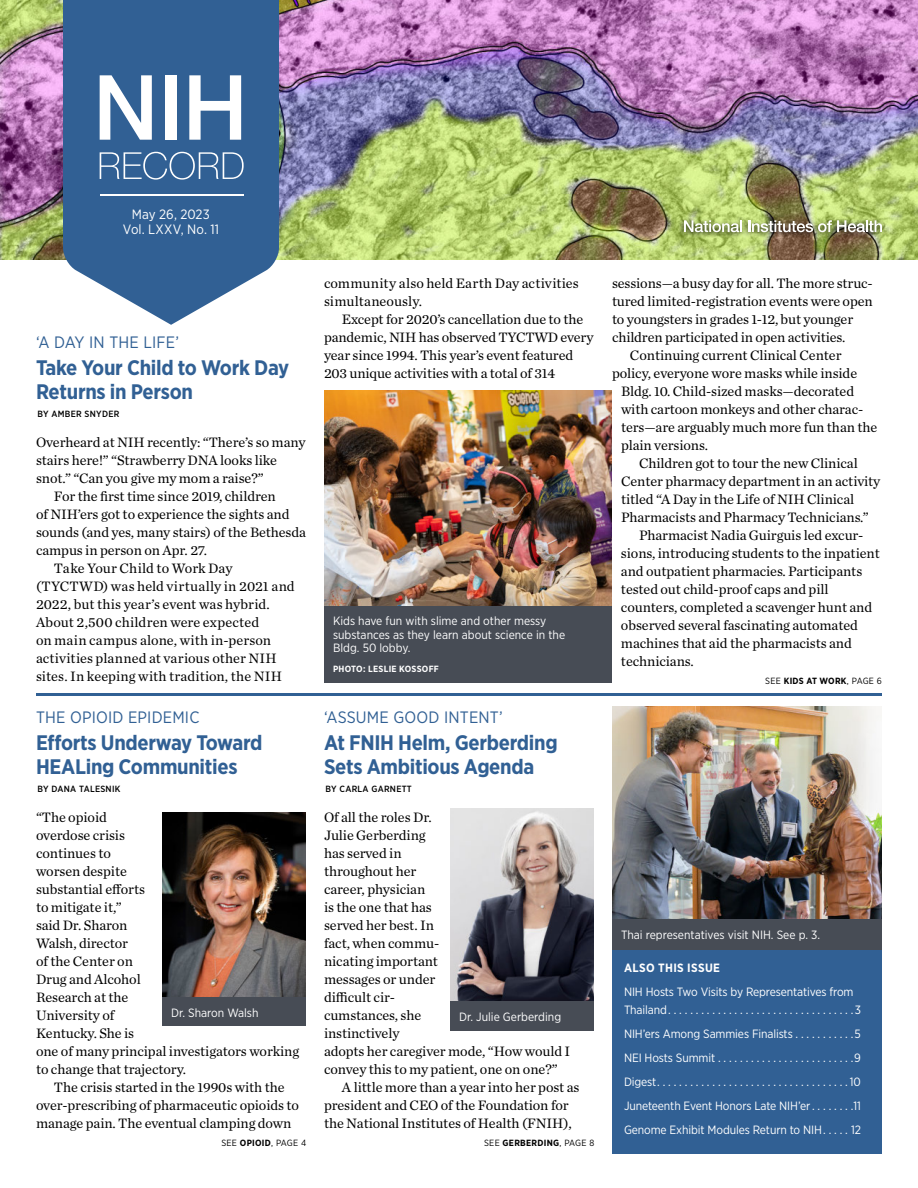
<style>
.page{position:relative;width:918px;height:1188px;background:#fff}
.page>*{position:absolute;margin:0;border:0;box-sizing:border-box;transform-origin:0 0}
.Head_1_Feature_Story{font:700 21px/24px "Gotham Narrow";letter-spacing:-.015em;color:#316094}
.Kicker_1_positive{font:16.5px "Gotham Narrow";letter-spacing:.01em;color:#316094}
.Body_1{font:14.25px/18px "Chronicle Text G1";letter-spacing:-.005em;color:#000}
.Body_1_paragraph_1{font:14.25px/18px "Chronicle Text G1";letter-spacing:-.005em;color:#000}
.Body_2__Briefs_and_S{font:13.5px "Gotham Narrow";letter-spacing:.005em;color:#fff}
.Photo_caption_revers{font:12px/13.5px "Gotham Narrow";letter-spacing:-.01em;color:#fff}
.t1{font:700 12px "Gotham Narrow";letter-spacing:.03em;color:#fff}
.Byline{font:500 9px "Gotham Narrow";letter-spacing:.03em;color:#000}
.Page_jump{font:700 9px "Gotham Narrow";letter-spacing:.03em;color:#000}
.Photo_credit_reverse{font:700 9px "Gotham Narrow";letter-spacing:.03em;color:#fff}
.Page_jump-2{font:9px "Gotham Narrow";letter-spacing:.03em;color:#000}
.s1{font-weight:700}
.s2{font-weight:400}
</style>
<div class="page">
<img style="left:0;top:0;width:918px;height:259px">
<img style="left:324px;top:390px;width:288px;height:217px">
<hr style="left:36px;top:693px;width:846px;height:3px;background:#316094">
<svg style="left:63px;top:0;width:216px;height:325px;background:#4972a0"></svg>
<svg style="left:100px;top:75px;width:52px;height:65px"></svg>
<div style="left:165px;top:75px;width:11px;height:65px;background:#fff"></div>
<svg style="left:189px;top:75px;width:52px;height:65px"></svg>
<svg style="left:100px;top:152px;width:144px;height:28px;background:#557ba6"></svg>
<hr style="left:100px;top:194px;width:144px;height:2px;background:#fff">
<img style="left:612px;top:706px;width:270px;height:214px">
<div style="left:612px;top:949px;width:270px;height:205px;background:#316094"></div>
<div style="left:612px;top:920px;width:270px;height:30px;background:#474c55"></div>
<div style="left:678px;top:216px;width:208px;height:23px;background:#000;opacity:.75"></div>
<svg style="left:684px;top:220px;width:58px;height:12px"></svg>
<svg style="left:748px;top:220px;width:134px;height:12px"></svg>
<img style="left:162px;top:813px;width:144px;height:185px">
<div style="left:162px;top:998px;width:144px;height:28px;background:#474c55"></div>
<img style="left:450px;top:808px;width:144px;height:193px">
<div style="left:450px;top:1001px;width:144px;height:29px;background:#474c55"></div>
<div style="left:324px;top:607px;width:288px;height:76px;background:#474c55"></div>
<p class="Body_2__Briefs_and_S" style="left:132px;top:206px;width:80px">May 26, 2023</p>
<p class="Body_2__Briefs_and_S" style="left:123px;top:221px;width:98px">Vol. LXXV, No. 11</p>
<p class="Kicker_1_positive" style="left:36px;top:332px;width:145px">‘A DAY IN THE LIFE’</p>
<p class="Head_1_Feature_Story" style="left:36px;top:355px;width:255px">Take Your Child to Work Day<br>Returns in Person</p>
<p class="Byline" style="left:38px;top:408px;width:83px">BY AMBER SNYDER</p>
<p class="Body_1_paragraph_1" style="left:36px;top:432px;width:271px">Overheard at NIH recently: “There’s so many stairs here!” “Strawberry DNA looks like snot.” “Can you give my mom a raise?”</p>
<p class="Body_1" style="left:36px;top:486px;width:271px;text-indent:18px">For the first time since 2019, children<br>of NIH’ers got to experience the sights and sounds (and yes, many stairs) of the Bethesda campus in person on Apr. 27.</p>
<p class="Body_1" style="left:36px;top:558px;width:260px;text-indent:18px">Take Your Child to Work Day (TYCTWD) was held virtually in 2021 and 2022, but this year’s event was hybrid.<br>About 2,500 children were expected<br>on main campus alone, with in-person activities planned at various other NIH sites. In keeping with tradition, the NIH</p>
<p class="Body_1" style="left:324px;top:273px;width:256px">community also held Earth Day activities simultaneously.</p>
<p class="Body_1" style="left:324px;top:309px;width:271px;text-indent:18px">Except for 2020’s cancellation due to the pandemic, NIH has observed TYCTWD every year since 1994. This year’s event featured 203 unique activities with a total of 314</p>
<p class="Photo_caption_revers" style="left:333px;top:614px;width:234px">Kids have fun with slime and other messy substances as they learn about science in the<br>Bldg. 50 lobby.</p>
<p class="Photo_credit_reverse" style="left:333px;top:663px;width:107px">PHOTO: LESLIE KOSSOFF</p>
<p class="Kicker_1_positive" style="left:36px;top:707px;width:165px">THE OPIOID EPIDEMIC</p>
<p class="Head_1_Feature_Story" style="left:36px;top:730px;width:228px">Efforts Underway Toward<br>HEALing Communities</p>
<p class="Byline" style="left:38px;top:783px;width:84px">BY DANA TALESNIK</p>
<p class="Body_1_paragraph_1" style="left:36px;top:807px;width:265px">“The opioid<br>overdose crisis<br>continues to<br>worsen despite<br>substantial efforts<br>to mitigate it,”<br>said Dr. Sharon<br>Walsh, director<br>of the Center on<br>Drug and Alcohol<br>Research at the<br>University of<br>Kentucky. She is<br>one of many principal investigators working to change that trajectory.</p>
<p class="Body_1" style="left:36px;top:1077px;width:265px;text-align:center">The crisis started in the 1990s with the over-prescribing of pharmaceutic opioids to manage pain. The eventual clamping down</p>
<p class="Kicker_1_positive" style="left:324px;top:707px;width:180px">‘ASSUME GOOD INTENT’</p>
<p class="Head_1_Feature_Story" style="left:324px;top:730px;width:235px">At FNIH Helm, Gerberding<br>Sets Ambitious Agenda</p>
<p class="Byline" style="left:326px;top:783px;width:88px">BY CARLA GARNETT</p>
<p class="Body_1_paragraph_1" style="left:324px;top:807px;width:248px">Of all the roles Dr.<br>Julie Gerberding<br>has served in<br>throughout her<br>career, physician<br>is the one that has<br>served her best. In<br>fact, when commu-<br>nicating important<br>messages or under<br>difficult cir-<br>cumstances, she<br>instinctively<br>adopts her caregiver mode, “How would I convey this to my patient, one on one?”</p>
<p class="Body_1" style="left:324px;top:1077px;width:257px;text-indent:18px">A little more than a year into her post as president and CEO of the Foundation for the National Institutes of Health (FNIH),</p>
<p class="Photo_caption_revers" style="left:171px;top:1005px;width:89px">Dr. Sharon Walsh</p>
<p class="Photo_caption_revers" style="left:459px;top:1010px;width:104px">Dr. Julie Gerberding</p>
<p class="Page_jump-2" style="left:221px;top:1137px;width:86px">SEE <span class="s1">OPIOID</span>, PAGE 4</p>
<p class="Page_jump" style="left:484px;top:1137px;width:112px"><span class="s2">SEE</span> GERBERDING<span class="s2">, PAGE 8</span></p>
<p class="Body_1" style="left:612px;top:273px;width:262px">sessions—a busy day for all. The more struc&shy;tured limited-registration events were open to youngsters in grades 1-12, but younger children participated in open activities.</p>
<p class="Body_1" style="left:630px;top:345px;width:213px">Continuing current Clinical Center</p>
<p class="Body_1" style="left:612px;top:363px;width:247px">policy, everyone wore masks while inside</p>
<p class="Body_1" style="left:621px;top:381px;width:235px">Bldg. 10. Child-sized masks—decorated</p>
<p class="Body_1" style="left:621px;top:399px;width:244px">with cartoon monkeys and other charac-</p>
<p class="Body_1" style="left:621px;top:417px;width:258px">ters—are arguably much more fun than the</p>
<p class="Body_1" style="left:621px;top:435px;width:89px">plain versions.</p>
<p class="Body_1" style="left:621px;top:453px;width:261px;text-indent:18px">Children got to tour the new Clinical Center pharmacy department in an activity titled “A Day in the Life of NIH Clinical Pharmacists and Pharmacy Technicians.”</p>
<p class="Body_1" style="left:621px;top:525px;width:260px;text-indent:18px">Pharmacist Nadia Guirguis led excur&shy;sions, introducing students to the inpatient and outpatient pharmacies. Participants tested out child-proof caps and pill counters, completed a scavenger hunt and observed several fascinating automated machines that aid the pharmacists and technicians.</p>
<p class="Page_jump" style="left:765px;top:675px;width:118px"><span class="s2">SEE</span> KIDS AT WORK<span class="s2">, PAGE 6</span></p>
<p class="Photo_caption_revers" style="left:621px;top:928px;width:199px">Thai representatives visit NIH. See p. 3.</p>
<p class="t1" style="left:624px;top:960px;width:98px">ALSO THIS ISSUE</p>
<p class="Photo_caption_revers" style="left:624px;top:983px;width:238px;line-height:18px">NIH Hosts Two Visits by Representatives from<br>Thailand . . . . . . . . . . . . . . . . . . . . . . . . . . . . . . . . . 3</p>
<p class="Photo_caption_revers" style="left:624px;top:1027px;width:238px">NIH’ers Among Sammies Finalists . . . . . . . . . . 5</p>
<p class="Photo_caption_revers" style="left:624px;top:1051px;width:238px">NEI Hosts Summit . . . . . . . . . . . . . . . . . . . . . . . . 9</p>
<p class="Photo_caption_revers" style="left:624px;top:1075px;width:239px">Digest . . . . . . . . . . . . . . . . . . . . . . . . . . . . . . . . . . 10</p>
<p class="Photo_caption_revers" style="left:624px;top:1099px;width:239px">Juneteenth Event Honors Late NIH’er . . . . . . . 11</p>
<p class="Photo_caption_revers" style="left:624px;top:1123px;width:238px">Genome Exhibit Modules Return to NIH . . . . . 12</p>
</div>
